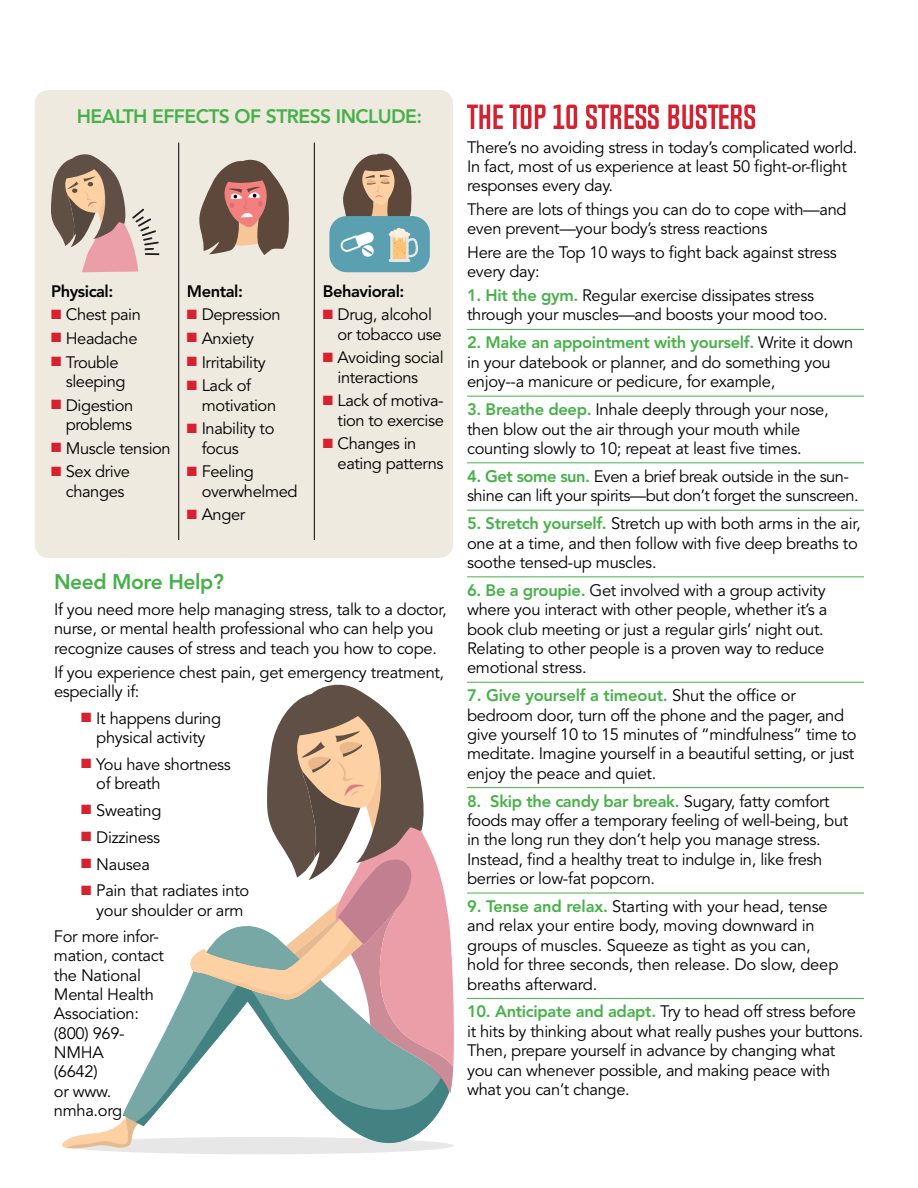
<style>
.page{position:relative;width:918px;height:1188px;background:#fff}
.page>*{position:absolute;margin:0;border:0;box-sizing:border-box;transform-origin:0 0}
.t1{font:800 21px "Avenir";letter-spacing:-.02em;color:#46b148}
.t2{font:800 19.35px "Avenir";letter-spacing:-.03em;color:#46b148}
.t3{font:16.5px/19.4px "Avenir";letter-spacing:-.02em;color:#000}
.t4{font:800 16.5px "Avenir";letter-spacing:-.025em;color:#000}
.s1{color:#d62130}
.s2{font-weight:800;color:#46b148}
</style>
<div class="page">
<div style="left:35px;top:90px;width:418px;height:468px;background:#efeae0;border-radius:14px"></div>
<hr style="left:467px;top:329px;width:397px;height:1px;background:#46b148">
<hr style="left:467px;top:396px;width:397px;height:1px;background:#46b148">
<hr style="left:467px;top:462px;width:397px;height:1px;background:#46b148">
<hr style="left:467px;top:510px;width:397px;height:1px;background:#46b148">
<hr style="left:467px;top:576px;width:397px;height:1px;background:#46b148">
<hr style="left:467px;top:682px;width:397px;height:1px;background:#46b148">
<hr style="left:467px;top:787px;width:397px;height:1px;background:#46b148">
<hr style="left:467px;top:893px;width:397px;height:1px;background:#46b148">
<hr style="left:467px;top:998px;width:397px;height:1px;background:#46b148">
<svg style="left:467px;top:105px;width:288px;height:24px"></svg>
<hr style="left:178px;top:143px;width:1px;height:397px;background:#000">
<hr style="left:314px;top:143px;width:1px;height:397px;background:#000">
<div style="left:65px;top:1137px;width:389px;height:17px;background:#e6e7e6;border-radius:50%"></div>
<svg style="left:62px;top:1121px;width:69px;height:28px"></svg>
<svg style="left:123px;top:980px;width:67px;height:163px"></svg>
<svg style="left:135px;top:981px;width:314px;height:162px"></svg>
<svg style="left:190px;top:684px;width:264px;height:409px"></svg>
<svg style="left:51px;top:154px;width:108px;height:118px"></svg>
<svg style="left:199px;top:159px;width:90px;height:96px"></svg>
<div style="left:329px;top:216px;width:101px;height:56px;background:#5aa0b0;border-radius:17px"></div>
<svg style="left:340px;top:153px;width:78px;height:109px"></svg>
<p class="t2" style="left:77px;top:105px;width:347px">HEALTH EFFECTS OF STRESS INCLUDE:</p>
<p class="t4" style="left:51px;top:281px;width:64px">Physical:</p>
<p class="t3" style="left:51px;top:305px;width:91px"><span class="s1">■</span> Chest pain</p>
<p class="t3" style="left:51px;top:329px;width:88px"><span class="s1">■</span> Headache</p>
<p class="t3" style="left:66px;top:353px;width:61px;text-indent:-15px"><span class="s1">■</span> Trouble sleeping</p>
<p class="t3" style="left:51px;top:396px;width:84px;text-align:right"><span class="s1">■</span> Digestion problems</p>
<p class="t3" style="left:51px;top:439px;width:121px"><span class="s1">■</span> Muscle tension</p>
<p class="t3" style="left:51px;top:462px;width:81px;text-align:center"><span class="s1">■</span> Sex drive changes</p>
<p class="t4" style="left:187px;top:281px;width:58px">Mental:</p>
<p class="t3" style="left:187px;top:305px;width:95px"><span class="s1">■</span> Depression</p>
<p class="t3" style="left:187px;top:329px;width:69px"><span class="s1">■</span> Anxiety</p>
<p class="t3" style="left:187px;top:353px;width:80px"><span class="s1">■</span> Irritability</p>
<p class="t3" style="left:202px;top:376px;width:76px;text-indent:-15px"><span class="s1">■</span> Lack of motivation</p>
<p class="t3" style="left:202px;top:419px;width:74px;text-indent:-15px"><span class="s1">■</span> Inability to focus</p>
<p class="t3" style="left:202px;top:462px;width:97px;text-indent:-15px"><span class="s1">■</span> Feeling overwhelmed</p>
<p class="t3" style="left:187px;top:505px;width:60px"><span class="s1">■</span> Anger</p>
<p class="t4" style="left:323px;top:281px;width:83px">Behavioral:</p>
<p class="t3" style="left:338px;top:305px;width:106px;text-indent:-15px"><span class="s1">■</span> Drug, alcohol or tobacco use</p>
<p class="t3" style="left:338px;top:348px;width:108px;text-indent:-15px"><span class="s1">■</span> Avoiding social interactions</p>
<p class="t3" style="left:323px;top:391px;width:123px;text-align:right"><span class="s1">■</span> Lack of motiva&shy;tion to exercise</p>
<p class="t3" style="left:338px;top:434px;width:107px;text-indent:-15px"><span class="s1">■</span> Changes in eating patterns</p>
<p class="t1" style="left:54px;top:569px;width:171px">Need More Help?</p>
<p class="t3" style="left:54px;top:600px;width:394px">If you need more help managing stress, talk to a doctor, nurse, or mental health professional who can help you recognize causes of stress and teach you how to cope.</p>
<p class="t3" style="left:54px;top:663px;width:392px">If you experience chest pain, get emergency treatment, especially if:</p>
<p class="t3" style="left:81px;top:709px;width:142px;text-align:center"><span class="s1">■</span> It happens during physical activity</p>
<p class="t3" style="left:96px;top:755px;width:136px;text-indent:-15px"><span class="s1">■</span> You have shortness of breath</p>
<p class="t3" style="left:81px;top:801px;width:82px"><span class="s1">■</span> Sweating</p>
<p class="t3" style="left:81px;top:828px;width:81px"><span class="s1">■</span> Dizziness</p>
<p class="t3" style="left:81px;top:855px;width:70px"><span class="s1">■</span> Nausea</p>
<p class="t3" style="left:81px;top:882px;width:170px;text-align:center"><span class="s1">■</span> Pain that radiates into your shoulder or arm</p>
<p class="t3" style="left:54px;top:927px;width:111px">For more infor&shy;mation, contact the National<br>Mental Health<br>Association: (800) 969-<br>NMHA<br>(6642)<br>or www. nmha.org.</p>
<p class="t3" style="left:467px;top:138px;width:392px">There’s no avoiding stress in today’s complicated world.<br>In fact, most of us experience at least 50 fight-or-flight responses every day.</p>
<p class="t3" style="left:467px;top:200px;width:381px">There are lots of things you can do to cope with—and even prevent—your body’s stress reactions</p>
<p class="t3" style="left:467px;top:243px;width:371px">Here are the Top 10 ways to fight back against stress every day:</p>
<p class="t3" style="left:467px;top:286px;width:362px"><span class="s2">1. Hit the gym.</span> Regular exercise dissipates stress through your muscles—and boosts your mood too.</p>
<p class="t3" style="left:467px;top:334px;width:388px"><span class="s2">2. Make an appointment with yourself.</span> Write it down in your datebook or planner, and do something you enjoy--a manicure or pedicure, for example,</p>
<p class="t3" style="left:467px;top:400px;width:363px"><span class="s2">3. Breathe deep.</span> Inhale deeply through your nose, then blow out the air through your mouth while counting slowly to 10; repeat at least five times.</p>
<p class="t3" style="left:467px;top:467px;width:393px"><span class="s2">4. Get some sun.</span> Even a brief break outside in the sun&shy;shine can lift your spirits—but don’t forget the sunscreen.</p>
<p class="t3" style="left:467px;top:514px;width:395px"><span class="s2">5. Stretch yourself.</span> Stretch up with both arms in the air, one at a time, and then follow with five deep breaths to soothe tensed-up muscles.</p>
<p class="t3" style="left:467px;top:581px;width:362px"><span class="s2">6. Be a groupie.</span> Get involved with a group activity where you interact with other people, whether it’s a book club meeting or just a regular girls’ night out.<br>Relating to other people is a proven way to reduce emotional stress.</p>
<p class="t3" style="left:467px;top:686px;width:391px"><span class="s2">7. Give yourself a timeout.</span> Shut the office or bedroom door, turn off the phone and the pager, and give yourself 10 to 15 minutes of “mindfulness” time to meditate. Imagine yourself in a beautiful setting, or just enjoy the peace and quiet.</p>
<p class="t3" style="left:467px;top:792px;width:383px"><span class="s2">8. Skip the candy bar break.</span> Sugary, fatty comfort foods may offer a temporary feeling of well-being, but in the long run they don’t help you manage stress.<br>Instead, find a healthy treat to indulge in, like fresh berries or low-fat popcorn.</p>
<p class="t3" style="left:467px;top:897px;width:373px"><span class="s2">9. Tense and relax.</span> Starting with your head, tense and relax your entire body, moving downward in groups of muscles. Squeeze as tight as you can, hold for three seconds, then release. Do slow, deep breaths afterward.</p>
<p class="t3" style="left:467px;top:1003px;width:398px"><span class="s2">10. Anticipate and adapt.</span> Try to head off stress before it hits by thinking about what really pushes your buttons.<br>Then, prepare yourself in advance by changing what you can whenever possible, and making peace with what you can’t change.</p>
</div>
